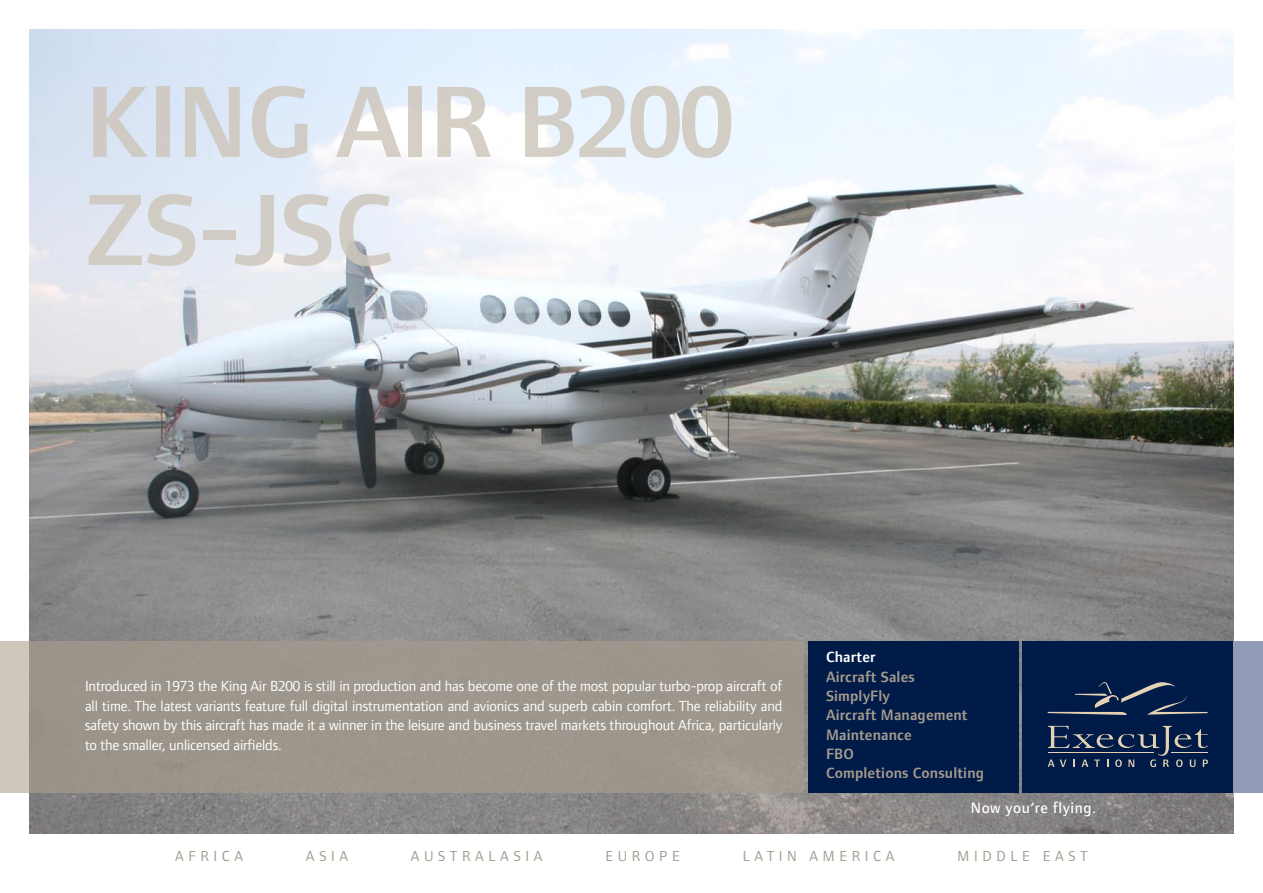
<style>
.page{position:relative;width:1263px;height:893px;background:#fff}
.page>*{position:absolute;margin:0;border:0;box-sizing:border-box;transform-origin:0 0}
.t1{font:600 105px/108px "Foundry Form Sans";letter-spacing:-.01em;color:#cec7bc}
.t2{font:500 15.6px "Foundry Form Sans";letter-spacing:.035em;color:#fff}
.t3{font:600 15.45px/19.4px "Foundry Form Sans";letter-spacing:.01em;color:#a49b8d}
.t4{font:600 15.45px "Foundry Form Sans";letter-spacing:.01em;color:#fff}
.t5{font:15px/19.5px "Foundry Form Sans";letter-spacing:-.01em;color:#fff;text-align:justify}
.t6{font:14.85px "Foundry Form Sans";letter-spacing:.31em;color:#a49b8d}
</style>
<div class="page">
<div style="left:0;top:641px;width:30px;height:151px;background:#cec7bc"></div>
<img style="left:30px;top:30px;width:1203px;height:803px">
<div style="left:30px;top:641px;width:774px;height:152px;background:#9d968b"></div>
<div style="left:1048px;top:641px;width:215px;height:151px;background:#919bb6"></div>
<div style="left:808px;top:641px;width:210px;height:151px;background:#001b48"></div>
<div style="left:1022px;top:641px;width:211px;height:151px;background:#001b48"></div>
<svg style="left:1048px;top:726px;width:160px;height:41px"></svg>
<svg style="left:1047px;top:682px;width:161px;height:33px"></svg>
<h1 class="t1" style="left:85px;top:68px;width:649px">KING AIR B200 zs-JSC</h1>
<p class="t5" style="left:85px;top:676px;width:699px">I ntroduced in 1973 the King Air B200 is still in production and has become one of the most popular turbo-prop aircraft of all time. The latest variants feature full digital instrumentation and avionics and superb cabin comfort. The reliability and safety shown by this aircraft has made it a winner in the leisure and business travel markets throughout Africa, particularly to the smaller, unlicensed airfields.</p>
<p class="t4" style="left:826px;top:648px;width:51px">Charter</p>
<p class="t3" style="left:826px;top:667px;width:159px">Aircraft Sales<br>SimplyFly<br>Aircraft Management<br>Maintenance<br>FBO<br>Completions Consulting</p>
<p class="t2" style="left:971px;top:799px;width:127px">Now you‘re flying.</p>
<p class="t6" style="left:175px;top:848px;width:69px">africa</p>
<p class="t6" style="left:306px;top:848px;width:44px">aSI a</p>
<p class="t6" style="left:411px;top:848px;width:133px">australasia</p>
<p class="t6" style="left:606px;top:848px;width:74px">europE</p>
<p class="t6" style="left:743px;top:848px;width:11px">LATI</p>
<p class="t6" style="left:787px;top:848px;width:64px">N AMERICA</p>
<p class="t6" style="left:957px;top:848px;width:132px">m iddle east</p>
</div>
